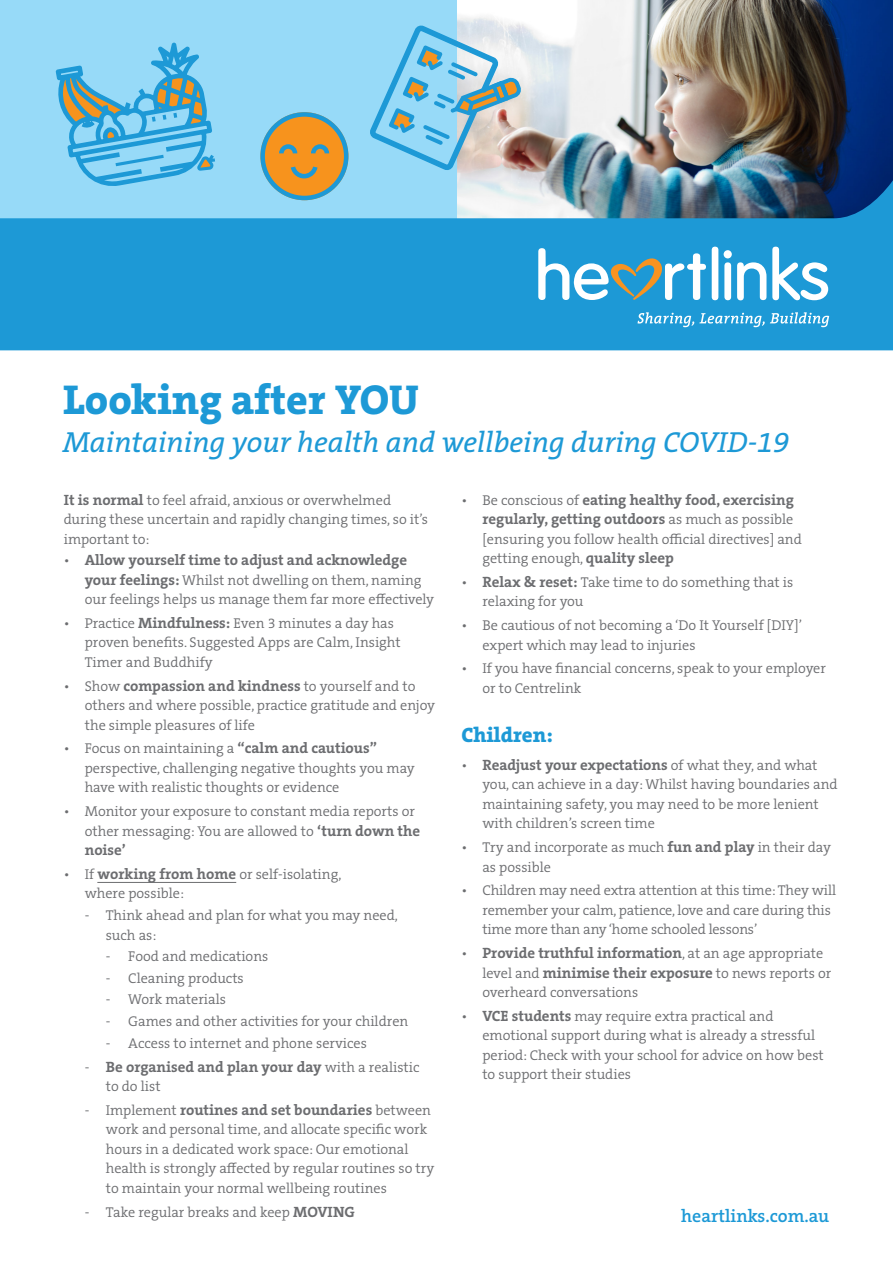
<style>
.page{position:relative;width:893px;height:1263px;background:#fff}
.page>*{position:absolute;margin:0;border:0;box-sizing:border-box;transform-origin:0 0}
.t1{font:800 42px "The Serif B W8";color:#1d99d6}
.t2{font:italic 29.1px "The Serif B W5 Plain";color:#1d99d6}
.sub_head{font:800 21px "The Serif B W8";color:#1d99d6}
.Body_copy{font:600 18px "The Serif B W6";color:#1d99d6}
.Body_copy-2{font:700 15px/19.5px "The Serif B W7";color:#6c6d70;text-align:right}
.Body_copy-3{font:300 14.25px/19.5px "The Serif B W4";color:#6c6d70}
.s1{font-family:"The Serif B W7";font-weight:700;font-size:15px}
.s2{font-family:"The Serif B W4";font-weight:300;font-size:14.25px}
</style>
<div class="page">
<div style="left:0;top:0;width:457px;height:221px;background:#97daf8"></div>
<svg style="left:260px;top:112px;width:88px;height:88px;background:#bd954e"></svg>
<img style="left:457px;top:0;width:436px;height:140px">
<hr style="left:97px;top:882px;width:139px;height:1px;background:#6c6d70">
<svg style="left:55px;top:42px;width:157px;height:98px"></svg>
<svg style="left:370px;top:25px;width:152px;height:115px"></svg>
<svg style="left:0;top:140px;width:893px;height:211px;fill:#1d99d6"></svg>
<svg style="left:637px;top:312px;width:192px;height:15px;background:#53b1df"></svg>
<div style="left:712px;top:247px;width:6px;height:53px;background:#fff;border-radius:3px"></div>
<svg style="left:724px;top:250px;width:42px;height:50px"></svg>
<svg style="left:772px;top:247px;width:56px;height:53px"></svg>
<svg style="left:538px;top:248px;width:168px;height:52px"></svg>
<p class="t1" style="left:63px;top:371px;width:357px">Looking after YOU</p>
<p class="t2" style="left:63px;top:424px;width:728px">Maintaining your health and wellbeing during COVID-19</p>
<p class="Body_copy-3" style="left:64px;top:490px;width:366px"><span class="s1">It is normal</span> to feel afraid, anxious or overwhelmed during these uncertain and rapidly changing times, so it’s important to:</p>
<p class="Body_copy-2" style="left:64px;top:550px;width:345px"><span class="s2">•</span> Allow yourself time to adjust and acknowledge</p>
<p class="Body_copy-3" style="left:85px;top:570px;width:351px"><span class="s1">your feelings:</span> Whilst not dwelling on them, naming our feelings helps us manage them far more effectively</p>
<p class="Body_copy-3" style="left:85px;top:613px;width:317px;text-indent:-21px">• Practice <span class="s1">Mindfulness:</span> Even 3 minutes a day has proven benefits. Suggested Apps are Calm, Insight<br>Timer and Buddhify</p>
<p class="Body_copy-2" style="left:64px;top:676px;width:353px"><span class="s2">• Show</span> compassion and kindness <span class="s2">to yourself and to</span></p>
<p class="Body_copy-3" style="left:85px;top:696px;width:352px">others and where possible, practice gratitude and enjoy the simple pleasures of life</p>
<p class="Body_copy-3" style="left:85px;top:739px;width:331px;text-indent:-21px">• Focus on maintaining a <span class="s1">“calm and cautious” </span>perspective, challenging negative thoughts you may have with realistic thoughts or evidence</p>
<p class="Body_copy-3" style="left:85px;top:802px;width:337px;text-indent:-21px">• Monitor your exposure to constant media reports or other messaging: You are allowed to <span class="s1">‘turn down the</span></p>
<p class="Body_copy-2" style="left:85px;top:840px;width:43px">noise’</p>
<p class="Body_copy-3" style="left:85px;top:864px;width:258px;text-indent:-21px">• If <span class="s1">working from home</span> or self-isolating, where possible:</p>
<p class="Body_copy-3" style="left:106px;top:905px;width:294px;text-indent:-21px">- Think ahead and plan for what you may need, such as:</p>
<p class="Body_copy-3" style="left:106px;top:947px;width:164px">- Food and medications</p>
<p class="Body_copy-3" style="left:106px;top:968px;width:140px">- Cleaning products</p>
<p class="Body_copy-3" style="left:106px;top:990px;width:122px">- Work materials</p>
<p class="Body_copy-3" style="left:106px;top:1011px;width:304px">- Games and other activities for your children</p>
<p class="Body_copy-3" style="left:106px;top:1033px;width:263px">- Access to internet and phone services</p>
<p class="Body_copy-2" style="left:85px;top:1056px;width:336px"><span class="s2">-</span> Be organised and plan your day <span class="s2">with a realistic</span></p>
<p class="Body_copy-3" style="left:106px;top:1076px;width:56px">to do list</p>
<p class="Body_copy-2" style="left:85px;top:1100px;width:348px"><span class="s2">- Implement</span> routines and set boundaries <span class="s2">between</span></p>
<p class="Body_copy-3" style="left:106px;top:1120px;width:330px">work and personal time, and allocate specific work hours in a dedicated work space: Our emotional health is strongly affected by regular routines so try to maintain your normal wellbeing routines</p>
<p class="Body_copy-3" style="left:85px;top:1202px;width:272px">- Take regular breaks and keep <span class="s1">MOVING</span></p>
<p class="Body_copy-2" style="left:461px;top:490px;width:334px"><span class="s2">• Be conscious of</span> eating healthy food, exercising regularly, getting outdoors <span class="s2">as much as possible</span></p>
<p class="Body_copy-3" style="left:482px;top:529px;width:321px">[ensuring you follow health official directives] and getting enough, <span class="s1">quality sleep</span></p>
<p class="Body_copy-3" style="left:482px;top:572px;width:312px;text-indent:-21px">• <span class="s1">Relax &amp; reset:</span> Take time to do something that is relaxing for you</p>
<p class="Body_copy-3" style="left:482px;top:615px;width:321px;text-indent:-21px">• Be cautious of not becoming a ‘Do It Yourself [DIY]’ expert which may lead to injuries</p>
<p class="Body_copy-3" style="left:482px;top:659px;width:345px;text-indent:-21px">• If you have financial concerns, speak to your employer or to Centrelink</p>
<p class="sub_head" style="left:461px;top:721px;width:93px">Children:</p>
<p class="Body_copy-2" style="left:461px;top:755px;width:358px"><span class="s2">•</span> Readjust your expectations <span class="s2">of what they, and what</span></p>
<p class="Body_copy-3" style="left:482px;top:775px;width:357px">you, can achieve in a day: Whilst having boundaries and maintaining safety, you may need to be more lenient with children’s screen time</p>
<p class="Body_copy-3" style="left:482px;top:837px;width:350px;text-indent:-21px">• Try and incorporate as much <span class="s1">fun and play</span> in their day as possible</p>
<p class="Body_copy-3" style="left:482px;top:881px;width:355px;text-indent:-21px">• Children may need extra attention at this time: They will remember your calm, patience, love and care during this time more than any ‘home schooled lessons’</p>
<p class="Body_copy-2" style="left:461px;top:943px;width:363px"><span class="s2">•</span> Provide truthful information<span class="s2">, at an age appropriate</span></p>
<p class="Body_copy-3" style="left:482px;top:963px;width:351px">level and <span class="s1">minimise their exposure</span> to news reports or overheard conversations</p>
<p class="Body_copy-3" style="left:482px;top:1006px;width:343px;text-indent:-21px">• <span class="s1">VCE students</span> may require extra practical and emotional support during what is already a stressful period: Check with your school for advice on how best to support their studies</p>
<p class="Body_copy" style="left:681px;top:1204px;width:150px">heartlinks.com.au</p>
</div>
